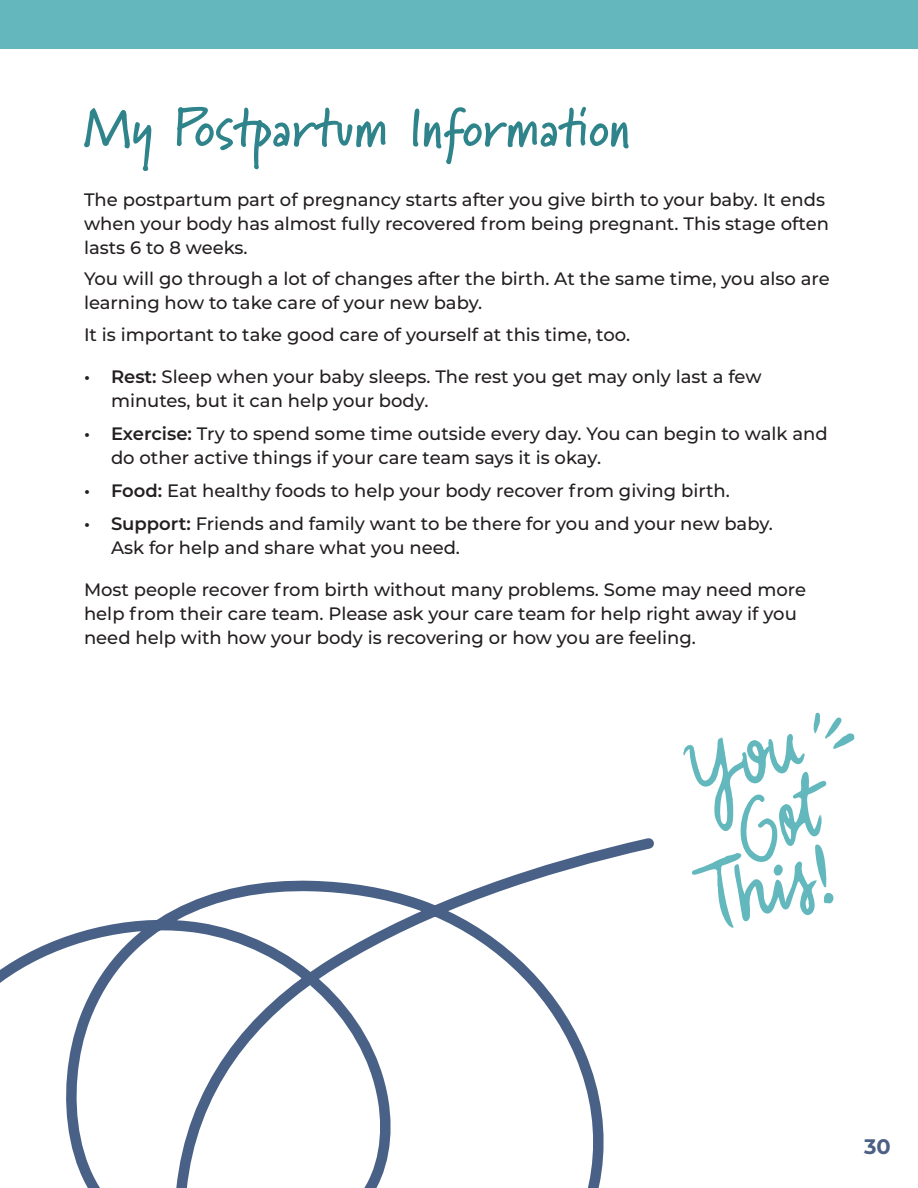
<style>
.page{position:relative;width:918px;height:1188px;background:#fff}
.page>*{position:absolute;margin:0;border:0;box-sizing:border-box;transform-origin:0 0}
.heading_1_handwritten_font{font:700 54px "Marydale";color:#2e848a}
.t1{font:700 21px "Montserrat";color:#4c6085}
.body{font:500 18px/24px "Montserrat";color:#231f20}
.s1{font-weight:600}
</style>
<div class="page">
<svg style="left:0;top:838px;width:654px;height:350px"></svg>
<svg style="left:683px;top:713px;width:171px;height:215px"></svg>
<div style="left:0;top:0;width:918px;height:49px;background:#64b7bd"></div>
<p class="heading_1_handwritten_font" style="left:84px;top:96px;width:547px">My Postpartum Information</p>
<p class="body" style="left:84px;top:187px;width:746px">The postpartum part of pregnancy starts after you give birth to your baby. It ends when your body has almost fully recovered from being pregnant. This stage often lasts 6 to 8 weeks.</p>
<p class="body" style="left:84px;top:266px;width:747px">You will go through a lot of changes after the birth. At the same time, you also are learning how to take care of your new baby.</p>
<p class="body" style="left:84px;top:322px;width:548px">It is important to take good care of yourself at this time, too.</p>
<p class="body" style="left:111px;top:364px;width:652px;text-indent:-27px"><span class="s1">• Rest:</span> Sleep when your baby sleeps. The rest you get may only last a few minutes, but it can help your body.</p>
<p class="body" style="left:111px;top:421px;width:718px;text-indent:-27px"><span class="s1">• Exercise:</span> Try to spend some time outside every day. You can begin to walk and do other active things if your care team says it is okay.</p>
<p class="body" style="left:84px;top:478px;width:647px"><span class="s1">• Food:</span> Eat healthy foods to help your body recover from giving birth.</p>
<p class="body" style="left:111px;top:511px;width:663px;text-indent:-27px"><span class="s1">• Support:</span> Friends and family want to be there for you and your new baby.<br>Ask for help and share what you need.</p>
<p class="body" style="left:84px;top:577px;width:724px">Most people recover from birth without many problems. Some may need more help from their care team. Please ask your care team for help right away if you need help with how your body is recovering or how you are feeling.</p>
<p class="t1" style="left:864px;top:1132px;width:28px">30</p>
</div>
